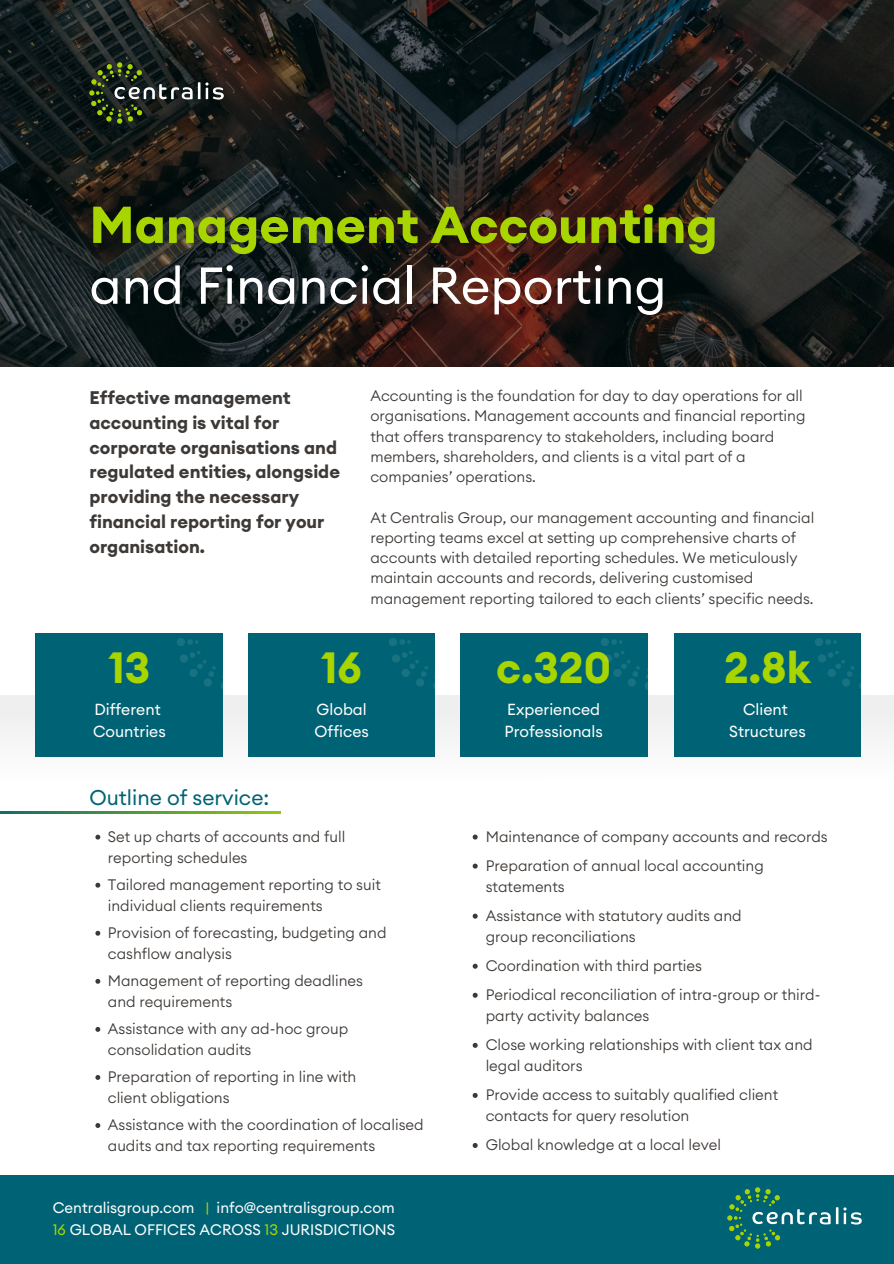
<style>
.page{position:relative;width:894px;height:1264px;background:#fff}
.page>*{position:absolute;margin:0;border:0;box-sizing:border-box;transform-origin:0 0}
.t1{font:51px "Euclid Circular A";color:#fff}
.t2{font:700 51px "Euclid Circular A";color:#a8d500}
.t3{font:700 43.05px "Euclid Circular A";color:#a8d500}
.t4{font:21px "Euclid Circular A";color:#006375}
.t5{font:700 18px/24.8px "Euclid Circular A";color:#3d3936}
.t6{font:15.75px/21.6px "Euclid Circular A";color:#fff}
.t7{font:300 15px/21px "Euclid Circular A";color:#3d3936}
.t8{font:15px "Euclid Circular A";color:#fff}
.s1{color:#a8d500}
</style>
<div class="page">
<svg style="left:0;top:0;width:893px;height:366px;background:#1f1e1d"></svg>
<div style="left:0;top:711px;width:893px;height:68px;background:#fafafa"></div>
<div style="left:0;top:694px;width:893px;height:17px;background:#efefef"></div>
<div style="left:0;top:1175px;width:893px;height:88px;background:#006375"></div>
<div style="left:36px;top:633px;width:187px;height:123px;background:#006375"></div>
<div style="left:248px;top:633px;width:187px;height:123px;background:#006375"></div>
<div style="left:460px;top:633px;width:187px;height:123px;background:#006375"></div>
<div style="left:674px;top:633px;width:186px;height:123px;background:#006375"></div>
<img style="left:177px;top:638px;width:46px;height:51px">
<img style="left:601px;top:635px;width:47px;height:58px">
<img style="left:389px;top:638px;width:46px;height:51px">
<img style="left:815px;top:635px;width:46px;height:58px">
<img style="left:89px;top:60px;width:134px;height:66px">
<img style="left:727px;top:1187px;width:134px;height:62px">
<svg style="left:0;top:811px;width:280px;height:3px"></svg>
<svg style="left:95px;top:834px;width:5px;height:5px"></svg>
<svg style="left:95px;top:882px;width:5px;height:5px"></svg>
<svg style="left:95px;top:930px;width:5px;height:5px"></svg>
<svg style="left:95px;top:978px;width:5px;height:5px"></svg>
<svg style="left:95px;top:1027px;width:5px;height:4px"></svg>
<svg style="left:95px;top:1075px;width:5px;height:4px"></svg>
<svg style="left:95px;top:1123px;width:5px;height:4px"></svg>
<svg style="left:472px;top:834px;width:5px;height:5px"></svg>
<svg style="left:472px;top:863px;width:5px;height:5px"></svg>
<svg style="left:472px;top:913px;width:5px;height:5px"></svg>
<svg style="left:472px;top:963px;width:5px;height:5px"></svg>
<svg style="left:472px;top:992px;width:5px;height:5px"></svg>
<svg style="left:472px;top:1042px;width:5px;height:5px"></svg>
<svg style="left:472px;top:1092px;width:5px;height:5px"></svg>
<svg style="left:472px;top:1143px;width:5px;height:4px"></svg>
<p class="t2" style="left:89px;top:192px;width:629px">Management Accounting</p>
<p class="t1" style="left:89px;top:253px;width:578px">and Financial Reporting</p>
<p class="t5" style="left:89px;top:385px;width:252px">Effective management accounting is vital for corporate organisations and regulated entities, alongside providing the necessary financial reporting for your organisation.</p>
<p class="t7" style="left:370px;top:385px;width:436px;line-height:20.2px">Accounting is the foundation for day to day operations for all organisations. Management accounts and financial reporting that offers transparency to stakeholders, including board members, shareholders, and clients is a vital part of a companies’ operations.</p>
<p class="t7" style="left:370px;top:507px;width:445px;line-height:20.2px">At Centralis Group, our management accounting and financial reporting teams excel at setting up comprehensive charts of accounts with detailed reporting schedules. We meticulously maintain accounts and records, delivering customised management reporting tailored to each clients’ specific needs.</p>
<p class="t3" style="left:108px;top:640px;width:43px">13</p>
<p class="t3" style="left:321px;top:640px;width:43px">16</p>
<p class="t3" style="left:496px;top:640px;width:116px">c.320</p>
<p class="t3" style="left:723px;top:640px;width:88px">2.8k</p>
<p class="t6" style="left:94px;top:698px;width:68px">Different</p>
<p class="t6" style="left:93px;top:720px;width:74px">Countries</p>
<p class="t4" style="left:89px;top:784px;width:181px">Outline of service:</p>
<p class="t6" style="left:316px;top:698px;width:52px">Global</p>
<p class="t6" style="left:314px;top:720px;width:56px">Offices</p>
<p class="t7" style="left:108px;top:825px;width:239px">Set up charts of accounts and full reporting schedules</p>
<p class="t7" style="left:108px;top:873px;width:274px">Tailored management reporting to suit individual clients requirements</p>
<p class="t7" style="left:108px;top:922px;width:280px">Provision of forecasting, budgeting and cashflow analysis</p>
<p class="t7" style="left:108px;top:970px;width:257px">Management of reporting deadlines and requirements</p>
<p class="t7" style="left:108px;top:1018px;width:242px">Assistance with any ad-hoc group consolidation audits</p>
<p class="t7" style="left:108px;top:1066px;width:250px">Preparation of reporting in line with client obligations</p>
<p class="t7" style="left:108px;top:1114px;width:317px">Assistance with the coordination of localised audits and tax reporting requirements</p>
<p class="t8" style="left:53px;top:1198px;width:343px">Centralisgroup.com <span class="s1">|</span> info@centralisgroup.com</p>
<p class="t8" style="left:53px;top:1220px;width:344px"><span class="s1">16</span> GLOBAL OFFICES ACROSS <span class="s1">13</span> JURISDICTIONS</p>
<p class="t6" style="left:504px;top:698px;width:100px">Experienced<br>Professionals</p>
<p class="t6" style="left:743px;top:698px;width:46px">Client</p>
<p class="t6" style="left:729px;top:720px;width:78px">Structures</p>
<p class="t7" style="left:485px;top:825px;width:343px">Maintenance of company accounts and records</p>
<p class="t7" style="left:485px;top:854px;width:279px">Preparation of annual local accounting statements</p>
<p class="t7" style="left:485px;top:904px;width:257px">Assistance with statutory audits and group reconciliations</p>
<p class="t7" style="left:485px;top:954px;width:218px">Coordination with third parties</p>
<p class="t7" style="left:485px;top:983px;width:336px">Periodical reconciliation of intra-group or third&shy;party activity balances</p>
<p class="t7" style="left:485px;top:1033px;width:328px">Close working relationships with client tax and legal auditors</p>
<p class="t7" style="left:485px;top:1083px;width:294px">Provide access to suitably qualified client contacts for query resolution</p>
<p class="t7" style="left:485px;top:1133px;width:237px">Global knowledge at a local level</p>
</div>
